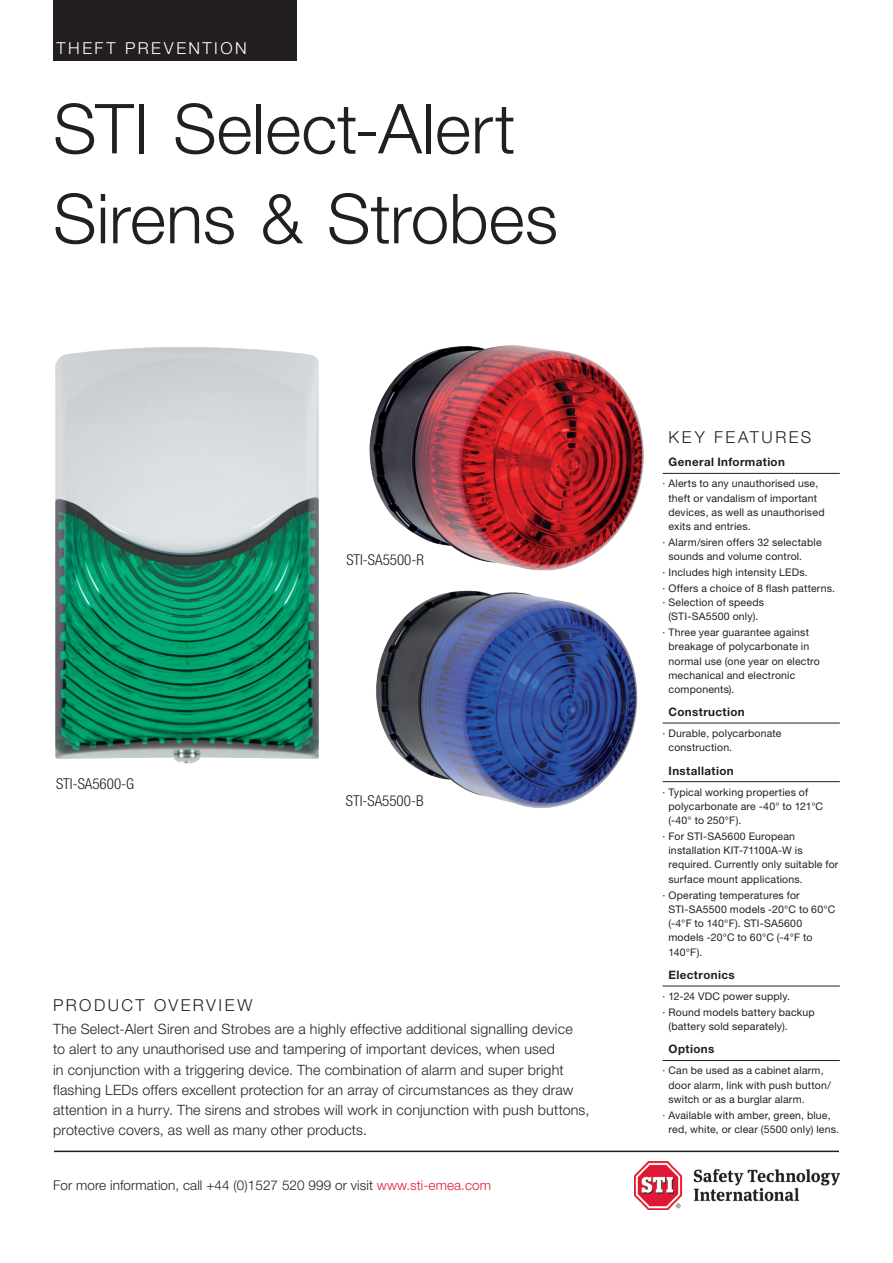
<style>
.page{position:relative;width:893px;height:1263px;background:#fff}
.page>*{position:absolute;margin:0;border:0;box-sizing:border-box;transform-origin:0 0}
.t1{font:300 69px/89.8px "Helvetica Neue LT Std";color:#231f20}
.t2{font:300 16.5px "Helvetica Neue LT Std";letter-spacing:.15em;color:#231f20}
.t3{font:300 16.5px "Helvetica Neue LT Std";letter-spacing:.155em;color:#fff}
.t4{font:300 condensed 15px "Helvetica Neue LT Std";color:#231f20}
.t5{font:300 14.25px/20.2px "Helvetica Neue LT Std";letter-spacing:.015em;color:#231f20}
.t6{font:300 13.5px "Helvetica Neue LT Std";letter-spacing:.005em;color:#231f20}
.t7{font:700 11.7px "Helvetica Neue LT Std";letter-spacing:.03em;color:#231f20}
.t8{font:10.5px/14.2px "Helvetica Neue LT Std";letter-spacing:.02em;color:#231f20}
.s1{color:#e51836}
</style>
<div class="page">
<hr style="left:663px;top:473px;width:177px;height:1px;background:#231f20">
<hr style="left:663px;top:723px;width:177px;height:1px;background:#231f20">
<hr style="left:663px;top:781px;width:177px;height:1px;background:#231f20">
<hr style="left:663px;top:986px;width:177px;height:1px;background:#231f20">
<hr style="left:663px;top:1060px;width:177px;height:1px;background:#231f20">
<div style="left:53px;top:0;width:243px;height:61px;background:#231f20"></div>
<img style="left:635px;top:1161px;width:205px;height:48px">
<hr style="left:54px;top:1150px;width:785px;height:2px;background:#231f20">
<img style="left:55px;top:347px;width:264px;height:417px">
<img style="left:369px;top:345px;width:275px;height:226px">
<img style="left:376px;top:590px;width:262px;height:218px">
<h2 class="t3" style="left:57px;top:38px;width:192px">THEFT PREVENTION</h2>
<h1 class="t1" style="left:53px;top:82px;width:506px">STI Select-Alert<br>Sirens &amp; Strobes</h1>
<h3 class="t4" style="left:56px;top:775px;width:80px">STI-SA5600-G</h3>
<h3 class="t4" style="left:346px;top:551px;width:79px">STI-SA5500-R</h3>
<h3 class="t4" style="left:346px;top:792px;width:79px">STI-SA5500-B</h3>
<h2 class="t2" style="left:53px;top:995px;width:201px">PRODUCT OVERVIEW</h2>
<p class="t5" style="left:53px;top:1019px;width:538px">The Select-Alert Siren and Strobes are a highly effective additional signalling device<br>to alert to any unauthorised use and tampering of important devices, when used<br>in conjunction with a triggering device. The combination of alarm and super bright flashing LEDs offers excellent protection for an array of circumstances as they draw attention in a hurry. The sirens and strobes will work in conjunction with push buttons, protective covers, as well as many other products.</p>
<p class="t6" style="left:53px;top:1177px;width:439px">For more information, call +44 (0)1527 520 999 or visit <span class="s1">www.sti-emea.com</span></p>
<h2 class="t2" style="left:669px;top:427px;width:144px">KEY FEATURES</h2>
<p class="t7" style="left:669px;top:455px;width:118px">General Information</p>
<p class="t8" style="left:668px;top:476px;width:158px;text-indent:-6px">· Alerts to any unauthorised use, theft or vandalism of important devices, as well as unauthorised exits and entries.</p>
<p class="t8" style="left:668px;top:535px;width:155px;text-indent:-6px">· Alarm/siren offers 32 selectable sounds and volume control.</p>
<p class="t8" style="left:663px;top:564px;width:174px;line-height:15.9px">· Includes high intensity LEDs.<br>· Offers a choice of 8 flash patterns.</p>
<p class="t8" style="left:663px;top:595px;width:103px;text-align:center">· Selection of speeds (STI-SA5500 only).</p>
<p class="t8" style="left:668px;top:625px;width:153px;text-indent:-6px">· Three year guarantee against breakage of polycarbonate in normal use (one year on electro mechanical and electronic components).</p>
<p class="t7" style="left:669px;top:704px;width:78px">Construction</p>
<p class="t8" style="left:668px;top:726px;width:115px;text-indent:-6px">· Durable, polycarbonate construction.</p>
<p class="t7" style="left:669px;top:763px;width:67px">Installation</p>
<p class="t8" style="left:668px;top:784px;width:156px;text-indent:-6px">· Typical working properties of polycarbonate are -40° to 121°C (-40° to 250°F).</p>
<p class="t8" style="left:668px;top:829px;width:171px;text-indent:-6px">· For STI-SA5600 European installation KIT-71100A-W is required. Currently only suitable for surface mount applications.</p>
<p class="t8" style="left:668px;top:887px;width:168px;text-indent:-6px">· Operating temperatures for<br>STI-SA5500 models -20°C to 60°C (-4°F to 140°F). STI-SA5600 models -20°C to 60°C (-4°F to<br>140°F).</p>
<p class="t7" style="left:669px;top:967px;width:68px">Electronics</p>
<p class="t8" style="left:663px;top:988px;width:154px;line-height:15.9px">· 12-24 VDC power supply.<br>· Round models battery backup</p>
<p class="t8" style="left:668px;top:1019px;width:121px">(battery sold separately).</p>
<p class="t7" style="left:669px;top:1042px;width:47px">Options</p>
<p class="t8" style="left:668px;top:1063px;width:164px;text-indent:-6px">· Can be used as a cabinet alarm, door alarm, link with push button/ switch or as a burglar alarm.</p>
<p class="t8" style="left:668px;top:1108px;width:172px;text-indent:-6px">· Available with amber, green, blue, red, white, or clear (5500 only) lens.</p>
</div>
